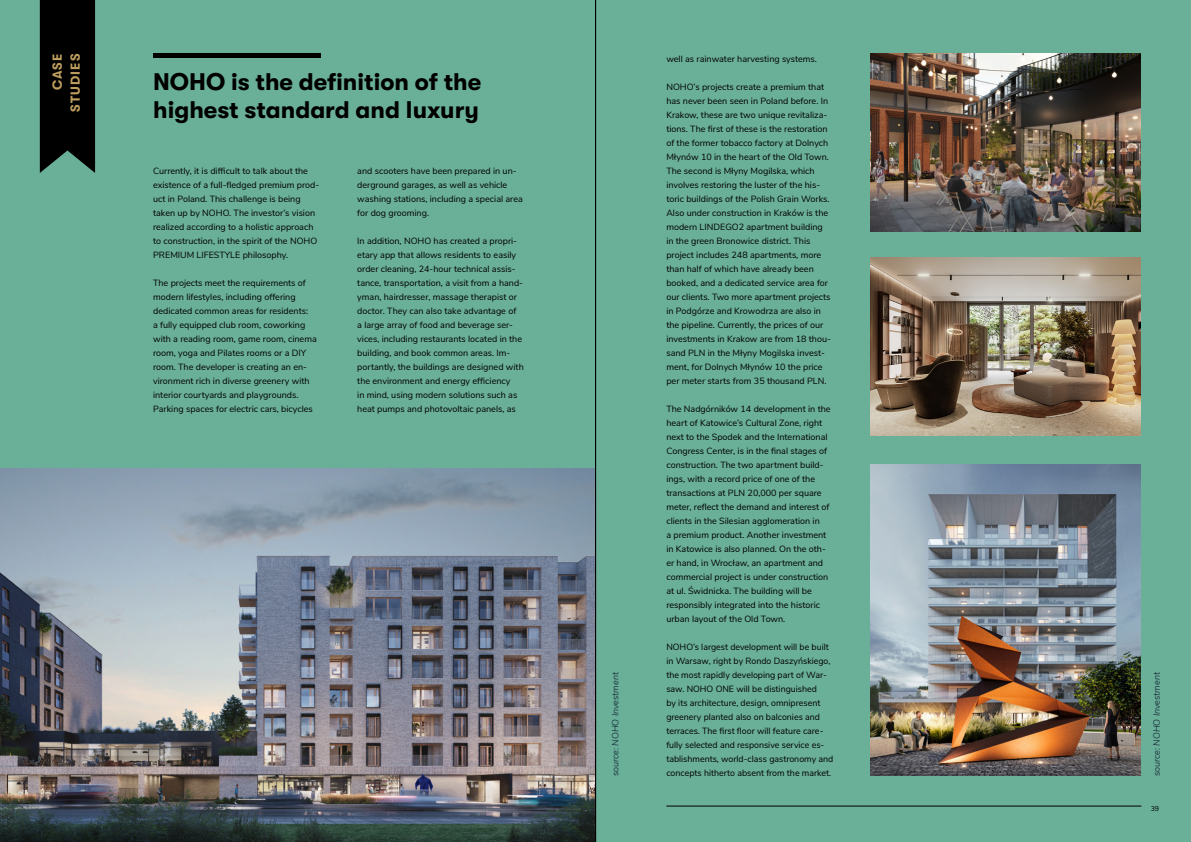
<style>
.page{position:relative;width:1191px;height:842px;background:#6aaf97}
.page>*{position:absolute;margin:0;border:0;box-sizing:border-box;transform-origin:0 0}
.Nagłówek_1{font:700 24px/28px "GT Walsheim";color:#000}
.Nagłówek_1-2{font:700 13px/18px "GT Walsheim";letter-spacing:.09em;color:#bd9e5e;text-align:right}
.Normalny{font:9px/14px "Nunito Sans";color:#000}
.Podpisy_zdjęć{font:italic 300 9px "Nunito Sans";color:#0d1a30}
.t1{font:7px "Nunito Sans";color:#000}
</style>
<div class="page">
<img style="left:870px;top:465px;width:270px;height:311px">
<img style="left:870px;top:54px;width:270px;height:177px">
<img style="left:870px;top:257px;width:270px;height:179px">
<img style="left:0;top:468px;width:595px;height:374px">
<hr style="left:153px;top:54px;width:168px;height:4px;background:#000">
<div style="left:40px;top:0;width:55px;height:173px;background:#000"></div>
<hr style="left:666px;top:806px;width:475px;height:1px;background:#000">
<hr style="left:595px;top:0;width:1px;height:842px;background:#000">
<p class="Nagłówek_1-2" style="left:48px;top:112px;width:60px;rotate:-90deg">CASE<br>STUDIES</p>
<p class="Nagłówek_1" style="left:153px;top:67px;width:329px">NOHO is the definition of the highest standard and luxury</p>
<p class="Normalny" style="left:153px;top:164px;width:168px">Currently, it is difficult to talk about the existence of a full-fledged premium prod&shy;uct in Poland. This challenge is being taken up by NOHO. The investor’s vision realized according to a holistic approach to construction, in the spirit of the NOHO PREMIUM LIFESTYLE philosophy.</p>
<p class="Normalny" style="left:153px;top:276px;width:165px">The projects meet the requirements of modern lifestyles, including offering dedicated common areas for residents:<br>a fully equipped club room, coworking with a reading room, game room, cinema room, yoga and Pilates rooms or a DIY room. The developer is creating an en&shy;vironment rich in diverse greenery with interior courtyards and playgrounds.<br>Parking spaces for electric cars, bicycles</p>
<p class="Normalny" style="left:357px;top:164px;width:167px">and scooters have been prepared in un&shy;derground garages, as well as vehicle washing stations, including a special area for dog grooming.</p>
<p class="Normalny" style="left:357px;top:234px;width:168px">In addition, NOHO has created a propri&shy;etary app that allows residents to easily order cleaning, 24-hour technical assis&shy;tance, transportation, a visit from a hand&shy;yman, hairdresser, massage therapist or doctor. They can also take advantage of<br>a large array of food and beverage ser&shy;vices, including restaurants located in the building, and book common areas. Im&shy;portantly, the buildings are designed with the environment and energy efficiency<br>in mind, using modern solutions such as heat pumps and photovoltaic panels, as</p>
<p class="Podpisy_zdjęć" style="left:608px;top:776px;width:105px;rotate:-90deg">source: NOHO Investment</p>
<p class="Normalny" style="left:666px;top:52px;width:152px">well as rainwater harvesting systems.</p>
<p class="Normalny" style="left:666px;top:80px;width:166px">NOHO’s projects create a premium that has never been seen in Poland before. In Krakow, these are two unique revitaliza&shy;tions. The first of these is the restoration of the former tobacco factory at Dolnych Młynów 10 in the heart of the Old Town.<br>The second is Młyny Mogilska, which involves restoring the luster of the his&shy;toric buildings of the Polish Grain Works.<br>Also under construction in Kraków is the modern LINDEGO2 apartment building in the green Bronowice district. This project includes 248 apartments, more than half of which have already been booked, and a dedicated service area for our clients. Two more apartment projects in Podgórze and Krowodrza are also in the pipeline. Currently, the prices of our investments in Krakow are from 18 thou&shy;sand PLN in the Młyny Mogilska invest&shy;ment, for Dolnych Młynów 10 the price per meter starts from 35 thousand PLN.</p>
<p class="Normalny" style="left:666px;top:402px;width:166px">The Nadgórników 14 development in the heart of Katowice’s Cultural Zone, right next to the Spodek and the International Congress Center, is in the final stages of construction. The two apartment build&shy;ings, with a record price of one of the transactions at PLN 20,000 per square meter, reflect the demand and interest of clients in the Silesian agglomeration in<br>a premium product. Another investment in Katowice is also planned. On the oth&shy;er hand, in Wrocław, an apartment and commercial project is under construction at ul. Świdnicka. The building will be responsibly integrated into the historic urban layout of the Old Town.</p>
<p class="Normalny" style="left:666px;top:640px;width:168px">NOHO’s largest development will be built in Warsaw, right by Rondo Daszyńskiego, the most rapidly developing part of War&shy;saw. NOHO ONE will be distinguished<br>by its architecture, design, omnipresent greenery planted also on balconies and terraces. The first floor will feature care&shy;fully selected and responsive service es&shy;tablishments, world-class gastronomy and</p>
<p class="Normalny" style="left:666px;top:766px;width:166px">concepts hitherto absent from the market.</p>
<p class="Podpisy_zdjęć" style="left:1150px;top:776px;width:105px;rotate:-90deg">source: NOHO Investment</p>
<p class="t1" style="left:1150px;top:804px;width:10px">39</p>
<p class="t1" style="left:1157px;top:804px;width:10px">39</p>
</div>
